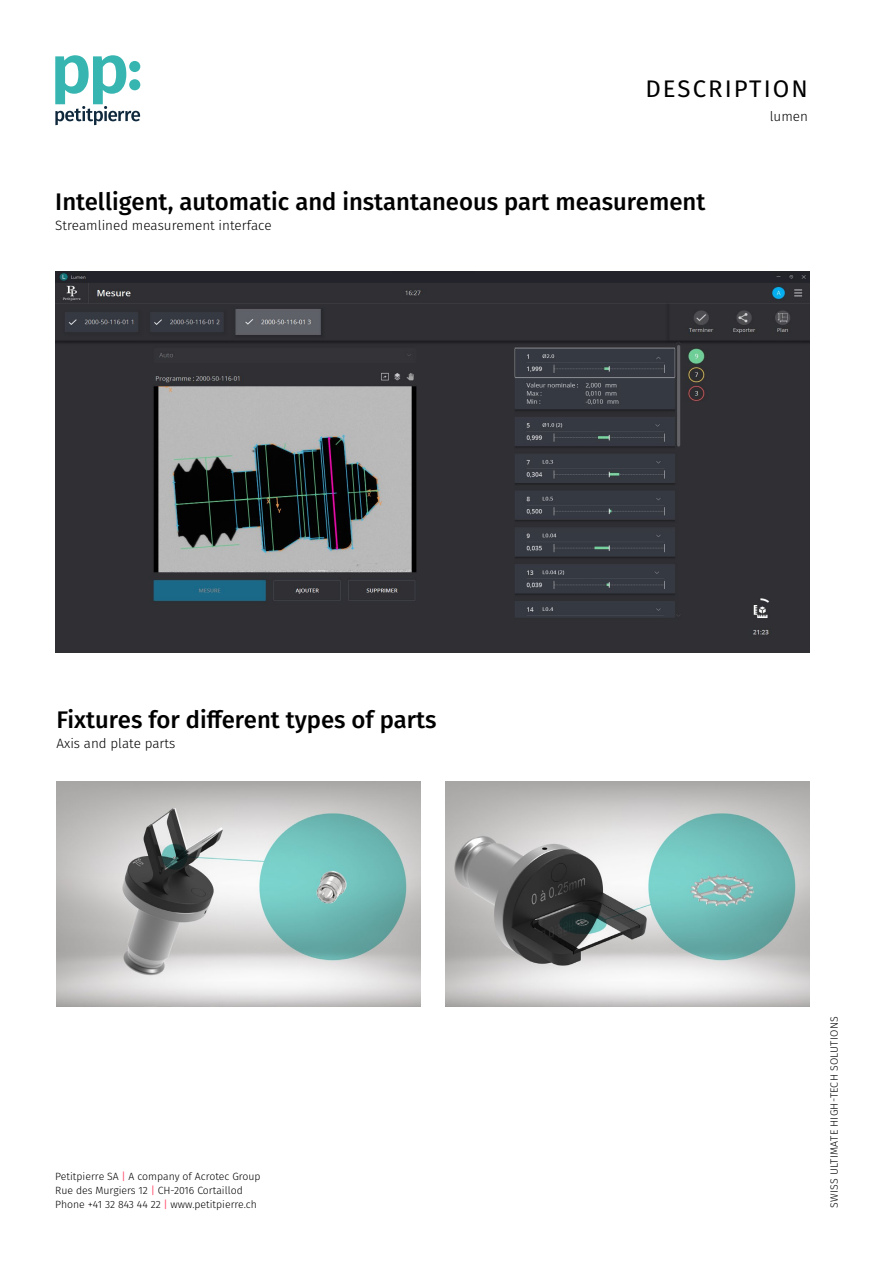
<style>
.page{position:relative;width:893px;height:1263px;background:#fff}
.page>*{position:absolute;margin:0;border:0;box-sizing:border-box;transform-origin:0 0}
.t1{font:500 24px "Fira Sans";color:#000}
.t2{font:24px "Fira Sans";letter-spacing:.085em;color:#000}
.t3{font:300 13.5px "Fira Sans";color:#000}
.t4{font:300 10.65px "Fira Sans";letter-spacing:.02em;color:#000}
.t5{font:300 10.5px/13.6px "Fira Sans";color:#000}
.s1{font-weight:400;color:#ff5772}
</style>
<div class="page">
<svg style="left:55px;top:55px;width:85px;height:70px"></svg>
<img style="left:446px;top:781px;width:363px;height:226px">
<img style="left:57px;top:781px;width:363px;height:226px">
<img style="left:55px;top:272px;width:754px;height:380px">
<h1 class="t2" style="left:645px;top:70px;width:164px">DESCRIPTION</h1>
<p class="t3" style="left:770px;top:107px;width:40px">lumen</p>
<h1 class="t1" style="left:55px;top:182px;width:652px">Intelligent, automatic and instantaneous part measurement</h1>
<p class="t3" style="left:55px;top:216px;width:218px">Streamlined measurement interface</p>
<h1 class="t1" style="left:57px;top:700px;width:382px">Fixtures for different types of parts</h1>
<p class="t3" style="left:57px;top:734px;width:120px">Axis and plate parts</p>
<p class="t5" style="left:55px;top:1170px;width:207px">Petitpierre SA <span class="s1">|</span> A company of Acrotec Group<br>Rue des Murgiers 12 <span class="s1">|</span> CH-2016 Cortaillod<br>Phone +41 32 843 44 22 <span class="s1">|</span> www.petitpierre.ch</p>
<p class="t4" style="left:826px;top:1208px;width:193px;rotate:-90deg">SWISS ULTIMATE HIGH-TECH SOLUTIONS</p>
</div>
